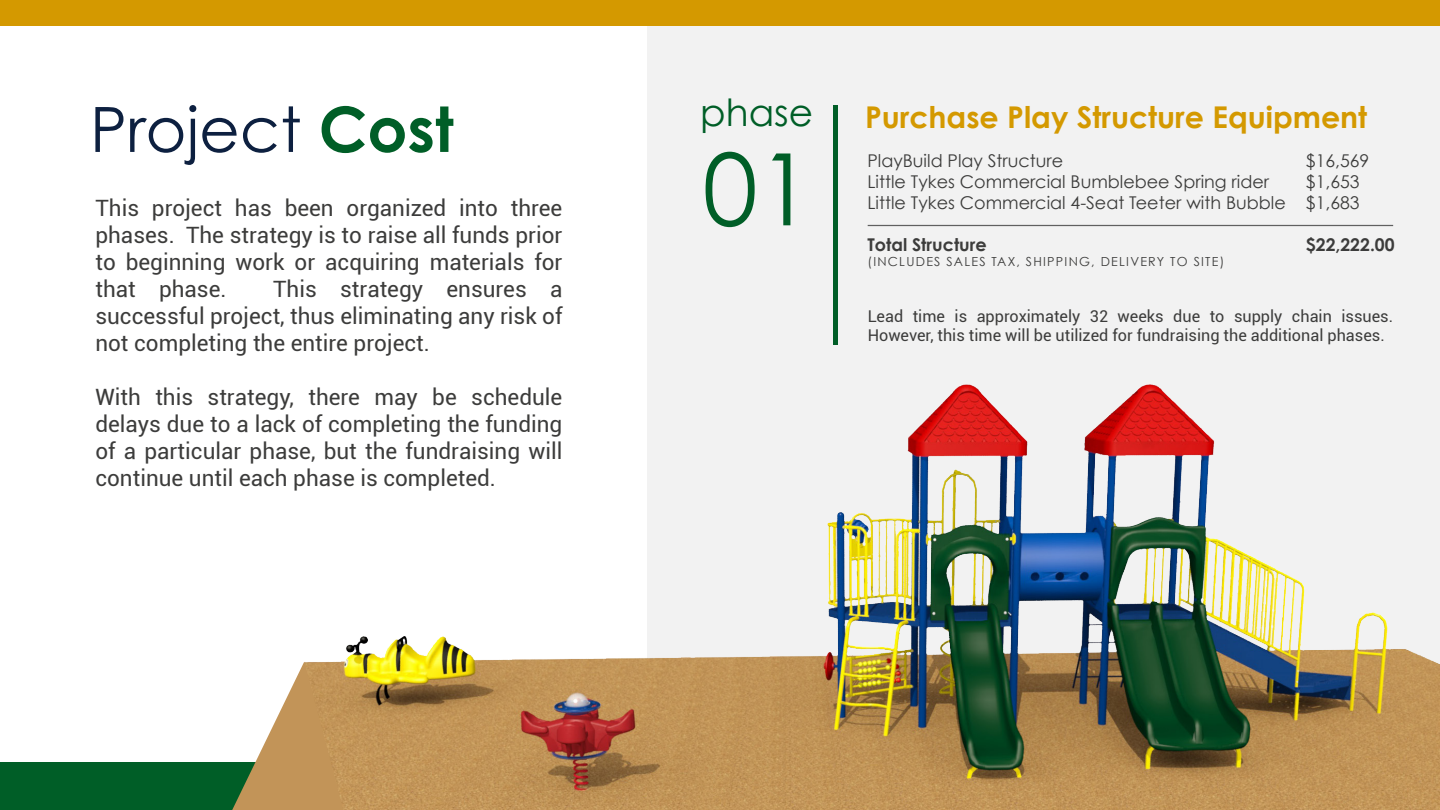
<style>
.page{position:relative;width:1440px;height:810px;background:#fff}
.page>*{position:absolute;margin:0;border:0;box-sizing:border-box;transform-origin:0 0}
.t1{font:100px "Century Gothic";color:#005e27}
.t2{font:62.5px "Century Gothic";color:#0d2040}
.t3{font:37.5px "Century Gothic";color:#005e27}
.t4{font:700 30px "Century Gothic";color:#d49900}
.t5{font:22.5px/27px "Roboto";color:#3c3c3b;text-align:justify}
.t6{font:17.62px/21.1px "Century Gothic";color:#3c3c3b;text-align:right}
.t7{font:700 17.62px "Century Gothic";color:#3c3c3b}
.t8{font:16.25px/19.5px "Roboto";color:#3c3c3b}
.t9{font:12.5px "Century Gothic";letter-spacing:.1em;color:#3c3c3b}
.s1{font-weight:700;color:#005e27}
</style>
<div class="page">
<div style="left:648px;top:0;width:792px;height:810px;background:#f2f2f2"></div>
<div style="left:0;top:762px;width:399px;height:48px;background:#005e27"></div>
<img style="left:334px;top:383px;width:1106px;height:427px">
<svg style="left:232px;top:662px;width:111px;height:148px"></svg>
<hr style="left:833px;top:105px;width:4px;height:240px;background:#005e27">
<div style="left:0;top:0;width:1439px;height:26px;background:#d49900"></div>
<hr style="left:868px;top:225px;width:525px;height:1px;background:#606060">
<h2 class="t2" style="left:90px;top:89px;width:365px">Project <span class="s1">Cost</span></h2>
<p class="t5" style="left:95px;top:195px;width:468px">This project has been organized into three phases. The strategy is to raise all funds prior to beginning work or acquiring materials for that phase.</p>
<p class="t5" style="left:95px;top:276px;width:469px;text-indent:178px">This strategy ensures a successful project, thus eliminating any risk of not completing the entire project.</p>
<p class="t5" style="left:95px;top:384px;width:469px">With this strategy, there may be schedule delays due to a lack of completing the funding of a particular phase, but the fundraising will continue until each phase is completed.</p>
<h3 class="t3" style="left:700px;top:88px;width:114px">phase</h3>
<h3 class="t4" style="left:865px;top:98px;width:504px">Purchase Play Structure Equipment</h3>
<h1 class="t1" style="left:702px;top:125px;width:112px">01</h1>
<p class="t6" style="left:867px;top:149px;width:197px">PlayBuild Play Structure</p>
<p class="t6" style="left:1306px;top:149px;width:65px">$16,569</p>
<p class="t6" style="left:867px;top:171px;width:403px">Little Tykes Commercial Bumblebee Spring rider</p>
<p class="t6" style="left:867px;top:171px;width:494px">$1,653<br>Little Tykes Commercial 4-Seat Teeter with Bubble $1,683</p>
<p class="t7" style="left:867px;top:234px;width:121px">Total Structure</p>
<p class="t7" style="left:1306px;top:234px;width:90px">$22,222.00</p>
<p class="t9" style="left:867px;top:254px;width:358px">(INCLUDES SALES TAX, SHIPPING, DELIVERY TO SITE)</p>
<p class="t8" style="left:868px;top:306px;width:527px">Lead time is approximately 32 weeks due to supply chain issues.<br>However, this time will be utilized for fundraising the additional phases.</p>
</div>
